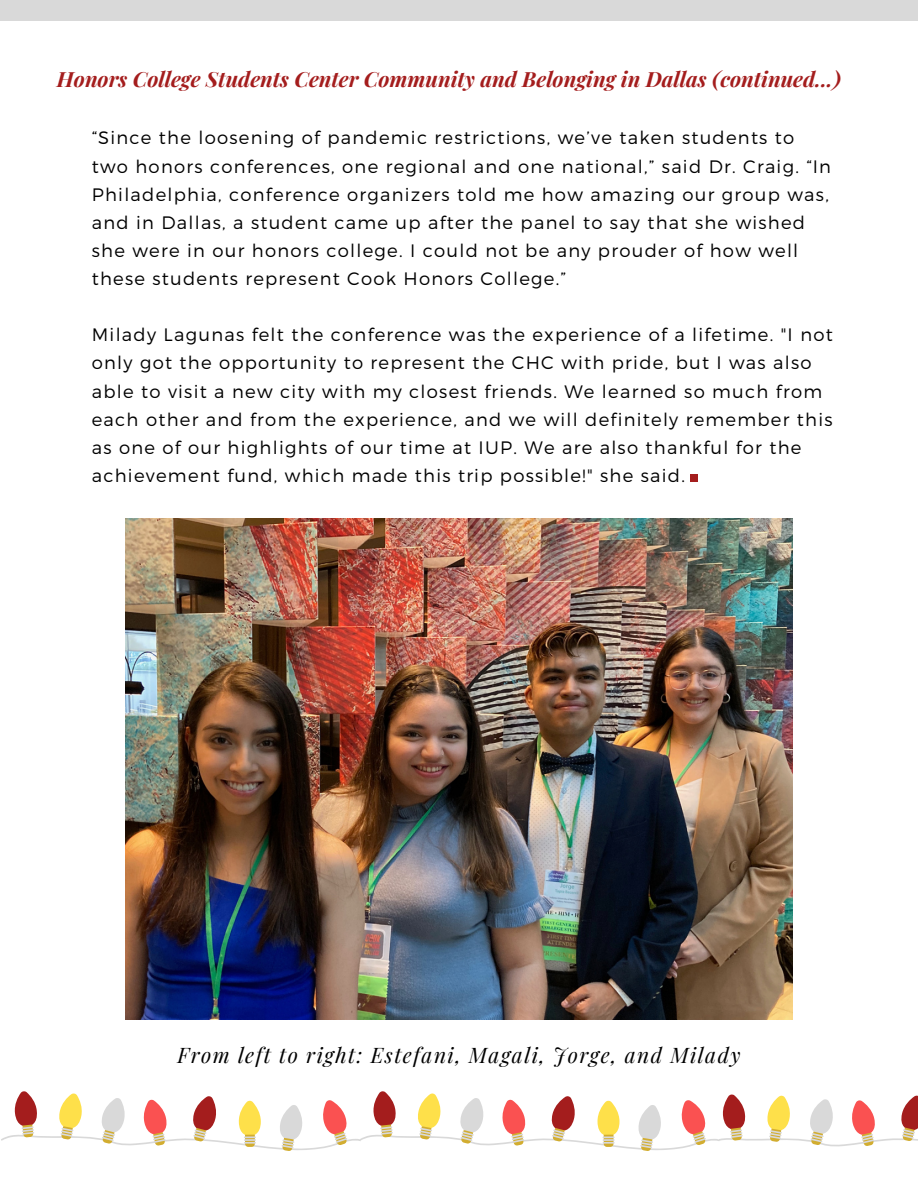
<style>
.page{position:relative;width:918px;height:1188px;background:#fff}
.page>*{position:absolute;margin:0;border:0;box-sizing:border-box;transform-origin:0 0}
.t1{font:italic 700 21px "Playfair Display";color:#a41d1d}
.t2{font:italic 21px "Playfair Display";letter-spacing:.07em;color:#000}
.t3{font:300 18px/28.2px "Montserrat";letter-spacing:.07em;color:#000}
</style>
<div class="page">
<svg style="left:1px;top:1091px;width:917px;height:60px"></svg>
<div style="left:0;top:0;width:918px;height:20px;background:#d9d9d9"></div>
<img style="left:125px;top:518px;width:667px;height:501px">
<div style="left:691px;top:474px;width:7px;height:8px;background:#a41d1d"></div>
<p class="t1" style="left:57px;top:64px;width:786px">Honors College Students Center Community and Belonging in Dallas (continued...)</p>
<p class="t3" style="left:92px;top:123px;width:741px">“Since the loosening of pandemic restrictions, we’ve taken students to two honors conferences, one regional and one national,” said Dr. Craig. “In Philadelphia, conference organizers told me how amazing our group was, and in Dallas, a student came up after the panel to say that she wished she were in our honors college. I could not be any prouder of how well these students represent Cook Honors College.”</p>
<p class="t3" style="left:92px;top:320px;width:743px">Milady Lagunas felt the conference was the experience of a lifetime. "I not only got the opportunity to represent the CHC with pride, but I was also able to visit a new city with my closest friends. We learned so much from each other and from the experience, and we will definitely remember this as one of our highlights of our time at IUP. We are also thankful for the achievement fund, which made this trip possible!" she said.</p>
<p class="t2" style="left:177px;top:1040px;width:565px">From left to right: Estefani, Magali, Jorge, and Milady</p>
</div>
